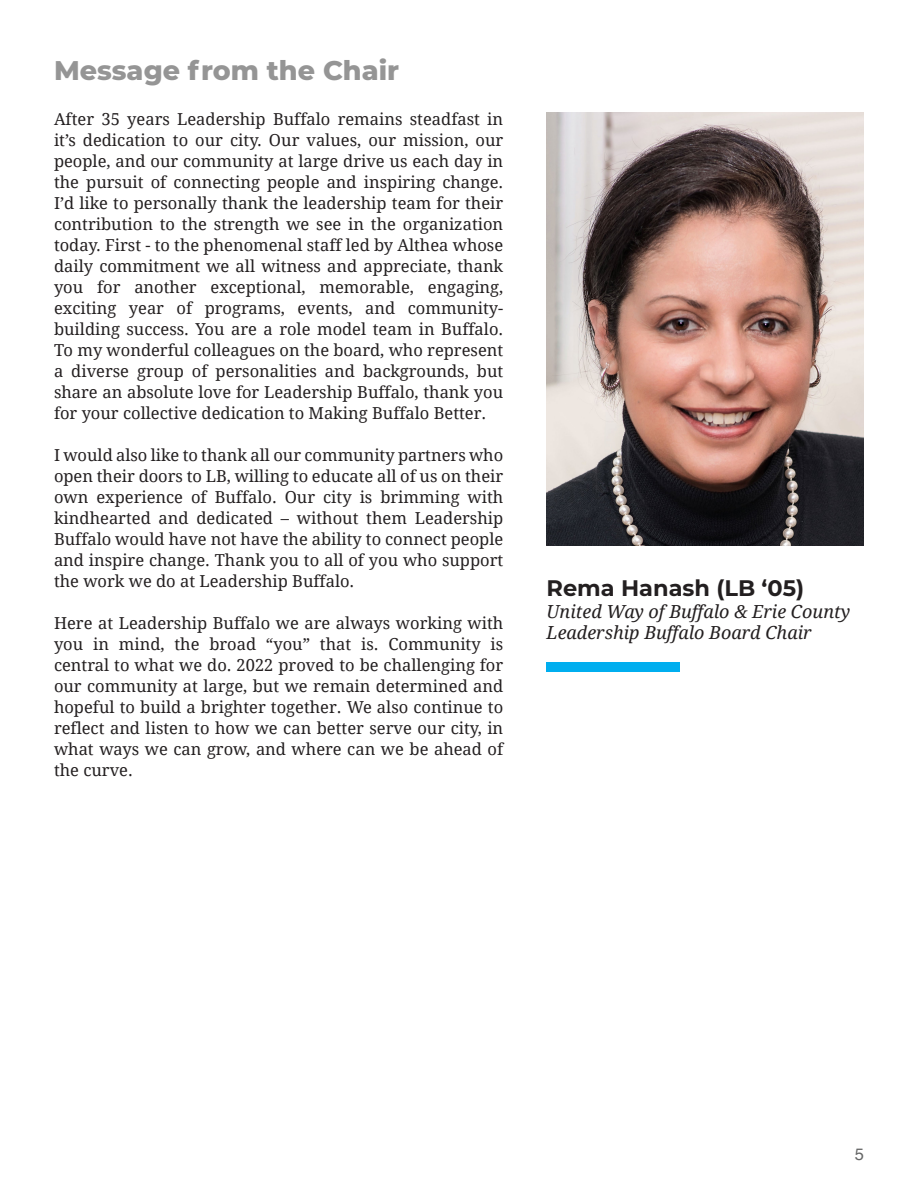
<style>
.page{position:relative;width:918px;height:1188px;background:#fff}
.page>*{position:absolute;margin:0;border:0;box-sizing:border-box;transform-origin:0 0}
.t1{font:800 27px "Montserrat";color:#959595}
.t2{font:700 22.5px "Montserrat";color:#231f20}
.t3{font:italic 18px "Droid Serif";color:#231f20}
.t4{font:16.5px/21px "Droid Serif";color:#231f20;text-align:justify}
.t5{font:16.5px "Helvetica";color:#656666}
</style>
<div class="page">
<img style="left:546px;top:112px;width:318px;height:433px">
<div style="left:546px;top:662px;width:134px;height:10px;background:#00aeef"></div>
<p class="t1" style="left:54px;top:51px;width:347px">Message from the Chair</p>
<p class="t4" style="left:54px;top:108px;width:451px">After 35 years Leadership Buffalo remains steadfast in it’s dedication to our city. Our values, our mission, our people, and our community at large drive us each day in the pursuit of connecting people and inspiring change.<br>I’d like to personally thank the leadership team for their contribution to the strength we see in the organization today. First - to the phenomenal staff led by Althea whose daily commitment we all witness and appreciate, thank you for another exceptional, memorable, engaging, exciting year of programs, events, and community&shy;building success. You are a role model team in Buffalo.<br>To my wonderful colleagues on the board, who represent a diverse group of personalities and backgrounds, but share an absolute love for Leadership Buffalo, thank you for your collective dedication to Making Buffalo Better.</p>
<p class="t4" style="left:54px;top:444px;width:451px">I would also like to thank all our community partners who open their doors to LB, willing to educate all of us on their own experience of Buffalo. Our city is brimming with kindhearted and dedicated – without them Leadership Buffalo would have not have the ability to connect people and inspire change. Thank you to all of you who support the work we do at Leadership Buffalo.</p>
<p class="t4" style="left:54px;top:612px;width:451px">Here at Leadership Buffalo we are always working with you in mind, the broad “you” that is. Community is central to what we do. 2022 proved to be challenging for our community at large, but we remain determined and hopeful to build a brighter together. We also continue to reflect and listen to how we can better serve our city, in what ways we can grow, and where can we be ahead of the curve.</p>
<p class="t2" style="left:546px;top:572px;width:259px">Rema Hanash (LB ‘05)</p>
<p class="t3" style="left:546px;top:599px;width:305px">United Way of Buffalo &amp; Erie County</p>
<p class="t3" style="left:546px;top:621px;width:267px">Leadership Buffalo Board Chair</p>
<p class="t5" style="left:855px;top:1141px;width:11px">5</p>
</div>
